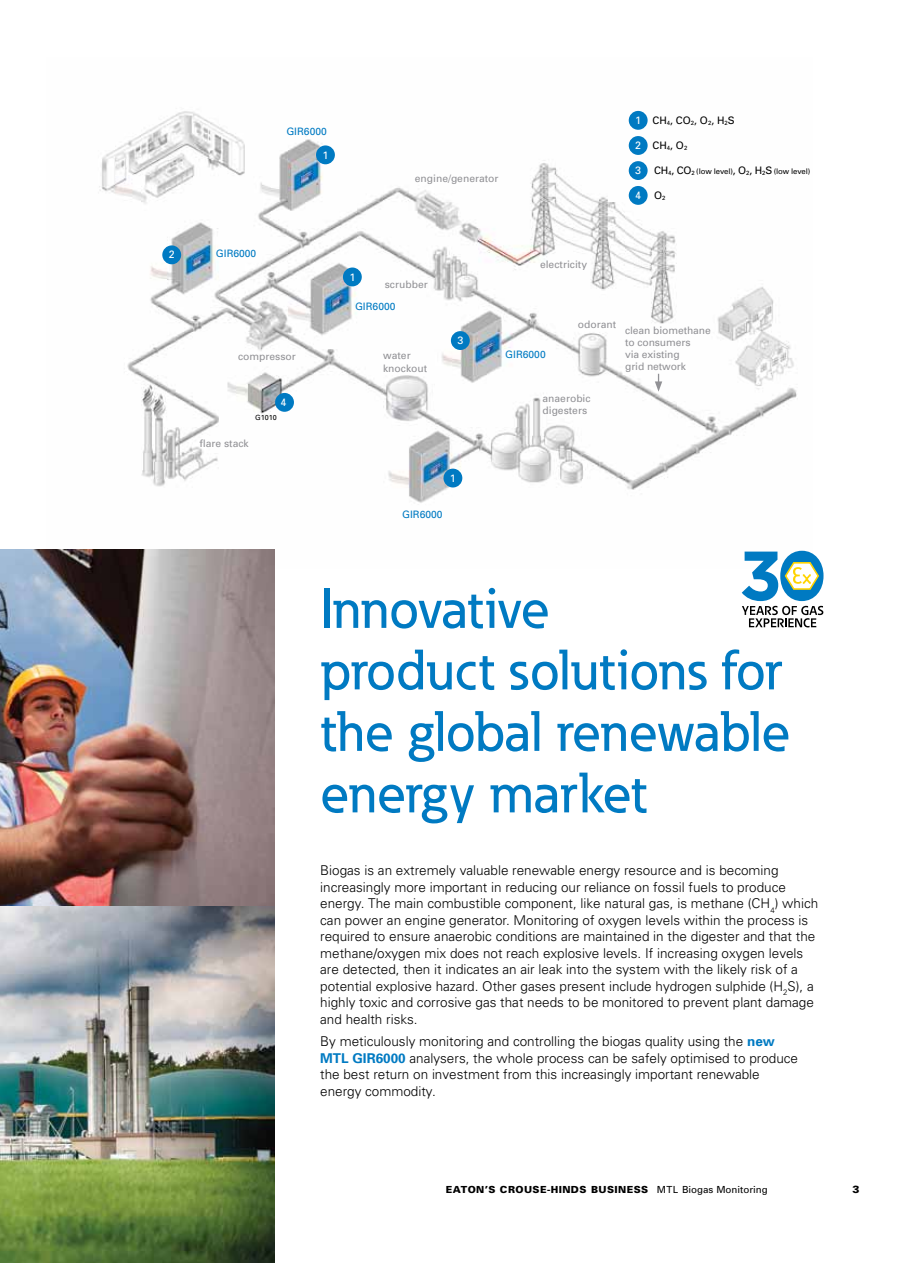
<style>
.page{position:relative;width:918px;height:1263px;background:#fff}
.page>*{position:absolute;margin:0;border:0;box-sizing:border-box;transform-origin:0 0}
.t1{font:500 56.1px/61.5px "Eaton";color:#007ac2}
.t2{font:300 13.5px/16.5px "Univers";color:#000}
.t3{font:10.65px "Univers";color:#fff}
.t4{font:900 10.5px "Univers";color:#000}
.t5{font:10.35px/12px "Univers";color:#919195}
.t6{font:10.35px "Univers";color:#000}
.t7{font:10.2px "Univers";color:#007ac2}
.t8{font:900 9.75px "Univers";letter-spacing:.045em;color:#000}
.t9{font:7.8px "Univers";letter-spacing:-.015em;color:#000}
.t10{font:7.2px "Univers";color:#000}
.s1{font-size:10.65px;color:#fff}
.s2{font-size:10.35px}
.s3{font-size:10.35px;color:#000}
.s4{font-size:6px;color:#000}
.s5{font-weight:700;color:#007ac2}
.s6{font-weight:400}
</style>
<div class="page">
<img style="left:46px;top:110px;width:759px;height:459px">
<div style="left:443px;top:469px;width:19px;height:18px;background:#007ac2;border-radius:50%"></div>
<div style="left:343px;top:267px;width:19px;height:19px;background:#007ac2;border-radius:50%"></div>
<div style="left:316px;top:145px;width:19px;height:19px;background:#007ac2;border-radius:50%"></div>
<div style="left:275px;top:393px;width:19px;height:19px;background:#007ac2;border-radius:50%"></div>
<div style="left:162px;top:245px;width:19px;height:19px;background:#007ac2;border-radius:50%"></div>
<div style="left:451px;top:331px;width:19px;height:19px;background:#007ac2;border-radius:50%"></div>
<svg style="left:655px;top:374px;width:7px;height:18px"></svg>
<div style="left:629px;top:111px;width:19px;height:19px;background:#007ac2;border-radius:50%"></div>
<div style="left:629px;top:136px;width:19px;height:19px;background:#007ac2;border-radius:50%"></div>
<div style="left:629px;top:186px;width:19px;height:19px;background:#007ac2;border-radius:50%"></div>
<div style="left:629px;top:161px;width:19px;height:19px;background:#007ac2;border-radius:50%"></div>
<img style="left:0;top:550px;width:274px;height:713px">
<svg style="left:742px;top:551px;width:82px;height:76px"></svg>
<p class="t3" style="left:169px;top:248px;width:7px">2</p>
<p class="t7" style="left:286px;top:125px;width:42px">GIR6000</p>
<p class="t7" style="left:216px;top:247px;width:42px">GIR6000</p>
<p class="t3" style="left:323px;top:148px;width:7px">1</p>
<p class="t5" style="left:238px;top:350px;width:59px">compressor</p>
<p class="t3" style="left:281px;top:396px;width:7px">4</p>
<p class="t10" style="left:255px;top:413px;width:23px">G1010</p>
<p class="t5" style="left:199px;top:437px;width:51px">flare stack</p>
<p class="t5" style="left:415px;top:172px;width:85px">engine/generator</p>
<p class="t6" style="left:635px;top:114px;width:101px"><span class="s1">1</span> CH<sub>4</sub>, CO<sub>2</sub>, O<sub>2</sub>, H<sub>2</sub>S</p>
<p class="t6" style="left:635px;top:139px;width:54px"><span class="s1">2</span> CH<sub>4</sub>, O<sub>2</sub></p>
<p class="t9" style="left:635px;top:166px;width:177px"><span class="s1">3</span> <span class="s2">CH</span><sub>4</sub><span class="s2">, CO</span><sub>2</sub> (low level)<span class="s2">, O</span><sub>2</sub><span class="s2">, H</span><sub>2</sub><span class="s2">S</span> (low level)</p>
<p class="t3" style="left:635px;top:189px;width:32px">4 <span class="s3">O</span><span class="s4">2</span></p>
<p class="t3" style="left:349px;top:270px;width:7px">1</p>
<p class="t5" style="left:385px;top:279px;width:45px">scrubber</p>
<p class="t7" style="left:355px;top:300px;width:42px">GIR6000</p>
<p class="t5" style="left:383px;top:349px;width:46px;line-height:12.5px">water knockout</p>
<p class="t3" style="left:457px;top:334px;width:7px">3</p>
<p class="t3" style="left:450px;top:471px;width:7px">1</p>
<p class="t7" style="left:402px;top:508px;width:42px">GIR6000</p>
<p class="t5" style="left:540px;top:258px;width:49px">electricity</p>
<p class="t7" style="left:505px;top:348px;width:42px">GIR6000</p>
<p class="t5" style="left:578px;top:318px;width:40px">odorant</p>
<p class="t5" style="left:542px;top:392px;width:50px;line-height:12.5px">anaerobic digesters</p>
<p class="t5" style="left:625px;top:324px;width:87px">clean biomethane to consumers<br>via existing<br>grid network</p>
<h1 class="t1" style="left:320px;top:577px;width:472px">Innovative<br>product solutions for the global renewable energy market</h1>
<p class="t2" style="left:320px;top:862px;width:500px">Biogas is an extremely valuable renewable energy resource and is becoming increasingly more important in reducing our reliance on fossil fuels to produce energy. The main combustible component, like natural gas, is methane (CH<sub>4</sub>) which can power an engine generator. Monitoring of oxygen levels within the process is required to ensure anaerobic conditions are maintained in the digester and that the methane/oxygen mix does not reach explosive levels. If increasing oxygen levels are detected, then it indicates an air leak into the system with the likely risk of a potential explosive hazard. Other gases present include hydrogen sulphide (H<sub>2</sub>S), a highly toxic and corrosive gas that needs to be monitored to prevent plant damage and health risks.</p>
<p class="t2" style="left:320px;top:1033px;width:479px">By meticulously monitoring and controlling the biogas quality using the <span class="s5">new MTL GIR6000</span> analysers, the whole process can be safely optimised to produce the best return on investment from this increasingly important renewable energy commodity.</p>
<p class="t8" style="left:446px;top:1183px;width:323px">EATON’S CROUSE-HINDS BUSINESS <span class="s6">MTL Biogas Monitoring</span></p>
<p class="t4" style="left:852px;top:1183px;width:9px">3</p>
</div>
